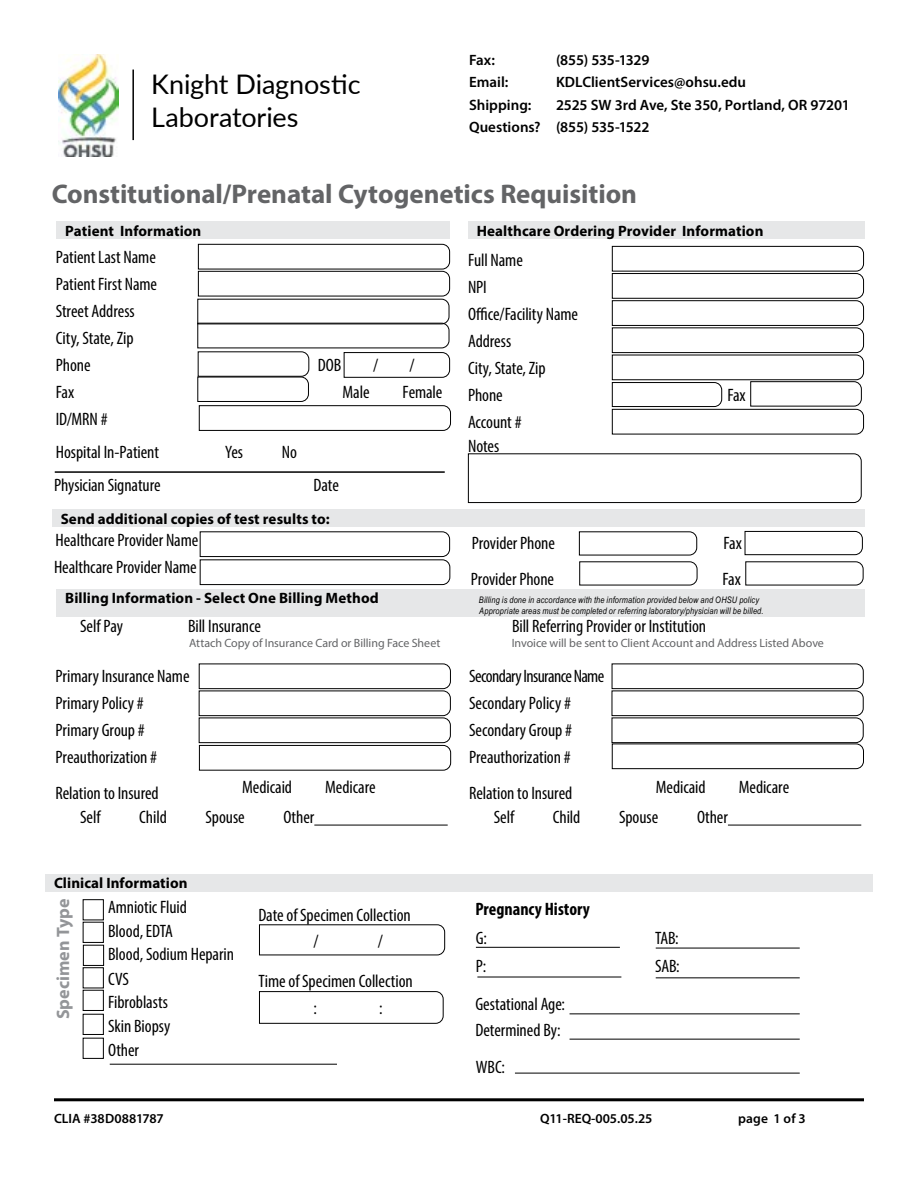
<style>
.page{position:relative;width:918px;height:1188px;background:#fff}
.page>*{position:absolute;margin:0;border:0;box-sizing:border-box;transform-origin:0 0}
.t1{font:700 27px "Myriad Pro";letter-spacing:-.005em;color:#636466}
.t2{font:27px/32.4px "Lato";letter-spacing:-.005em;color:#000}
.t3{font:condensed 18px/27px "Myriad Pro";letter-spacing:-.005em;color:#000}
.t4{font:700 condensed 18px "Myriad Pro";color:#000}
.t5{font:700 18px "Myriad Pro";color:#939598}
.t6{font:700 15px "Myriad Pro";letter-spacing:.005em;color:#000}
.t7{font:600 15px/22.5px "Myriad Pro";color:#000}
.t8{font:600 15px "Myriad Pro";letter-spacing:-.02em;color:#000}
.t9{font:600 13.5px "Myriad Pro";color:#000}
.t10{font:12px "Myriad Pro";letter-spacing:-.005em;color:#636466}
.t11{font:italic 9px/10.8px "Arial Narrow";letter-spacing:.02em;color:#000}
</style>
<div class="page">
<img style="left:58px;top:54px;width:60px;height:103px">
<hr style="left:132px;top:70px;width:2px;height:70px;background:#000">
<div style="left:56px;top:221px;width:394px;height:18px;background:#e6e7e8"></div>
<div style="left:52px;top:509px;width:813px;height:18px;background:#e6e7e8"></div>
<div style="left:56px;top:589px;width:809px;height:27px;background:#e6e7e8"></div>
<div style="left:45px;top:874px;width:828px;height:18px;background:#e6e7e8"></div>
<div style="left:468px;top:221px;width:397px;height:18px;background:#e6e7e8"></div>
<hr style="left:55px;top:471px;width:390px;height:2px;background:#000">
<hr style="left:314px;top:825px;width:134px;height:1px;background:#000">
<hr style="left:728px;top:825px;width:133px;height:1px;background:#000">
<hr style="left:110px;top:1064px;width:227px;height:1px;background:#000">
<div style="left:83px;top:945px;width:21px;height:21px;border:1px solid #000"></div>
<hr style="left:476px;top:947px;width:144px;height:1px;background:#000">
<hr style="left:477px;top:977px;width:144px;height:1px;background:#000">
<hr style="left:656px;top:948px;width:144px;height:1px;background:#000">
<hr style="left:656px;top:977px;width:144px;height:1px;background:#000">
<hr style="left:570px;top:1013px;width:230px;height:1px;background:#000">
<hr style="left:570px;top:1039px;width:230px;height:1px;background:#000">
<hr style="left:515px;top:1073px;width:285px;height:1px;background:#000">
<div style="left:83px;top:899px;width:21px;height:21px;border:1px solid #000"></div>
<div style="left:83px;top:922px;width:21px;height:21px;border:1px solid #000"></div>
<div style="left:83px;top:967px;width:21px;height:21px;border:1px solid #000"></div>
<div style="left:83px;top:990px;width:21px;height:21px;border:1px solid #000"></div>
<div style="left:83px;top:1014px;width:21px;height:21px;border:1px solid #000"></div>
<svg style="left:259px;top:991px;width:185px;height:33px"></svg>
<svg style="left:259px;top:924px;width:186px;height:32px"></svg>
<div style="left:83px;top:1038px;width:21px;height:21px;border:1px solid #000"></div>
<hr style="left:54px;top:1098px;width:810px;height:3px;background:#000">
<svg style="left:468px;top:453px;width:394px;height:50px"></svg>
<svg style="left:199px;top:531px;width:252px;height:54px"></svg>
<svg style="left:198px;top:663px;width:253px;height:108px"></svg>
<svg style="left:611px;top:663px;width:253px;height:106px"></svg>
<svg style="left:612px;top:246px;width:252px;height:189px"></svg>
<svg style="left:744px;top:531px;width:119px;height:24px"></svg>
<svg style="left:579px;top:531px;width:119px;height:55px"></svg>
<svg style="left:745px;top:561px;width:119px;height:25px"></svg>
<svg style="left:197px;top:244px;width:254px;height:187px"></svg>
<h1 class="t2" style="left:151px;top:67px;width:211px">Knight Diagnostic<br>Laboratories</h1>
<p class="t7" style="left:469px;top:48px;width:27px">Fax:</p>
<p class="t8" style="left:556px;top:50px;width:95px">(855) 535-1329</p>
<p class="t7" style="left:469px;top:71px;width:41px">Email:</p>
<p class="t7" style="left:556px;top:71px;width:192px">KDLClientServices@ohsu.edu</p>
<p class="t7" style="left:469px;top:93px;width:64px">Shipping:</p>
<p class="t7" style="left:469px;top:93px;width:382px;text-indent:87px">2525 SW 3rd Ave, Ste 350, Portland, OR 97201<br>Questions? (855) 535-1522</p>
<h1 class="t1" style="left:52px;top:176px;width:587px">Constitutional/Prenatal Cytogenetics Requisition</h1>
<p class="t6" style="left:65px;top:221px;width:138px">Patient Information</p>
<p class="t3" style="left:56px;top:243px;width:103px">Patient Last Name<br>Patient First Name<br>Street Address<br>City, State, Zip<br>Phone</p>
<p class="t3" style="left:318px;top:351px;width:25px">DOB</p>
<p class="t3" style="left:373px;top:351px;width:7px">/</p>
<p class="t3" style="left:410px;top:351px;width:7px">/</p>
<p class="t3" style="left:56px;top:378px;width:20px">Fax</p>
<p class="t3" style="left:343px;top:378px;width:28px">Male</p>
<p class="t3" style="left:403px;top:378px;width:41px">Female</p>
<p class="t3" style="left:56px;top:402px;width:105px;line-height:33px">ID/MRN #<br>Hospital In-Patient</p>
<p class="t3" style="left:225px;top:438px;width:19px">Yes</p>
<p class="t3" style="left:282px;top:438px;width:17px">No</p>
<p class="t6" style="left:477px;top:221px;width:288px">Healthcare Ordering Provider Information</p>
<p class="t3" style="left:468px;top:246px;width:112px">Full Name<br>NPI<br>Office/Facility Name<br>Address<br>City, State, Zip<br>Phone</p>
<p class="t3" style="left:468px;top:409px;width:55px;line-height:24px">Account #<br>Notes</p>
<p class="t3" style="left:727px;top:381px;width:20px">Fax</p>
<p class="t3" style="left:54px;top:471px;width:108px">Physician Signature</p>
<p class="t3" style="left:314px;top:471px;width:27px">Date</p>
<p class="t3" style="left:56px;top:526px;width:144px">Healthcare Provider Name</p>
<p class="t3" style="left:472px;top:530px;width:85px">Provider Phone</p>
<p class="t3" style="left:724px;top:530px;width:20px">Fax</p>
<p class="t3" style="left:54px;top:554px;width:144px">Healthcare Provider Name</p>
<p class="t3" style="left:471px;top:565px;width:85px">Provider Phone</p>
<p class="t3" style="left:722px;top:565px;width:20px">Fax</p>
<p class="t6" style="left:61px;top:509px;width:270px">Send additional copies of test results to:</p>
<p class="t6" style="left:65px;top:588px;width:315px">Billing Information - Select One Billing Method</p>
<p class="t11" style="left:479px;top:594px;width:286px">Billing is done in accordance with the information provided below and OHSU policy<br>Appropriate areas must be completed or referring laboratory/physician will be billed.</p>
<p class="t3" style="left:80px;top:613px;width:44px">Self Pay</p>
<p class="t3" style="left:188px;top:613px;width:74px">Bill Insurance</p>
<p class="t3" style="left:512px;top:613px;width:196px">Bill Referring Provider or Institution</p>
<p class="t10" style="left:189px;top:636px;width:253px">Attach Copy of Insurance Card or Billing Face Sheet</p>
<p class="t10" style="left:512px;top:636px;width:314px">Invoice will be sent to Client Account and Address Listed Above</p>
<p class="t3" style="left:56px;top:663px;width:135px">Primary Insurance Name<br>Primary Policy #<br>Primary Group #<br>Preauthorization #</p>
<p class="t3" style="left:56px;top:780px;width:105px">Relation to Insured</p>
<p class="t3" style="left:242px;top:774px;width:51px">Medicaid</p>
<p class="t3" style="left:325px;top:774px;width:52px">Medicare</p>
<p class="t3" style="left:80px;top:804px;width:22px">Self</p>
<p class="t3" style="left:139px;top:804px;width:29px">Child</p>
<p class="t3" style="left:206px;top:804px;width:41px">Spouse</p>
<p class="t3" style="left:283px;top:804px;width:32px">Other</p>
<p class="t6" style="left:54px;top:874px;width:135px">Clinical Information</p>
<p class="t5" style="left:51px;top:1019px;width:122px;rotate:-90deg">Specimen Type</p>
<p class="t3" style="left:108px;top:895px;width:80px;line-height:23.7px">Amniotic Fluid<br>Blood, EDTA</p>
<p class="t3" style="left:108px;top:940px;width:127px">Blood, Sodium Heparin</p>
<p class="t3" style="left:108px;top:966px;width:61px;line-height:23.7px">CVS<br>Fibroblasts</p>
<p class="t3" style="left:108px;top:1036px;width:32px">Other</p>
<p class="t3" style="left:108px;top:1012px;width:64px">Skin Biopsy</p>
<p class="t3" style="left:258px;top:901px;width:154px">Date of Specimen Collection</p>
<p class="t3" style="left:314px;top:927px;width:7px">/</p>
<p class="t3" style="left:378px;top:927px;width:7px">/</p>
<p class="t3" style="left:258px;top:967px;width:156px">Time of Specimen Collection</p>
<p class="t3" style="left:314px;top:995px;width:5px">:</p>
<p class="t3" style="left:379px;top:995px;width:5px">:</p>
<p class="t3" style="left:469px;top:663px;width:137px">Secondary Insurance Name<br>Secondary Policy #<br>Secondary Group #<br>Preauthorization #</p>
<p class="t3" style="left:469px;top:780px;width:105px">Relation to Insured</p>
<p class="t3" style="left:656px;top:774px;width:51px">Medicaid</p>
<p class="t3" style="left:739px;top:774px;width:52px">Medicare</p>
<p class="t3" style="left:494px;top:804px;width:22px">Self</p>
<p class="t3" style="left:553px;top:804px;width:29px">Child</p>
<p class="t3" style="left:619px;top:804px;width:41px">Spouse</p>
<p class="t3" style="left:697px;top:804px;width:32px">Other</p>
<p class="t4" style="left:475px;top:897px;width:116px">Pregnancy History</p>
<p class="t3" style="left:476px;top:924px;width:13px;line-height:28.2px">G:<br>P:</p>
<p class="t3" style="left:475px;top:991px;width:91px;line-height:26.2px">Gestational Age:<br>Determined By:</p>
<p class="t3" style="left:476px;top:1053px;width:31px">WBC:</p>
<p class="t3" style="left:655px;top:924px;width:25px">TAB:</p>
<p class="t3" style="left:655px;top:953px;width:26px">SAB:</p>
<p class="t9" style="left:54px;top:1109px;width:111px">CLIA #38D0881787</p>
<p class="t9" style="left:540px;top:1109px;width:114px">Q11‐REQ‐005.05.25</p>
<p class="t9" style="left:738px;top:1109px;width:69px">page 1 of 3</p>
</div>
